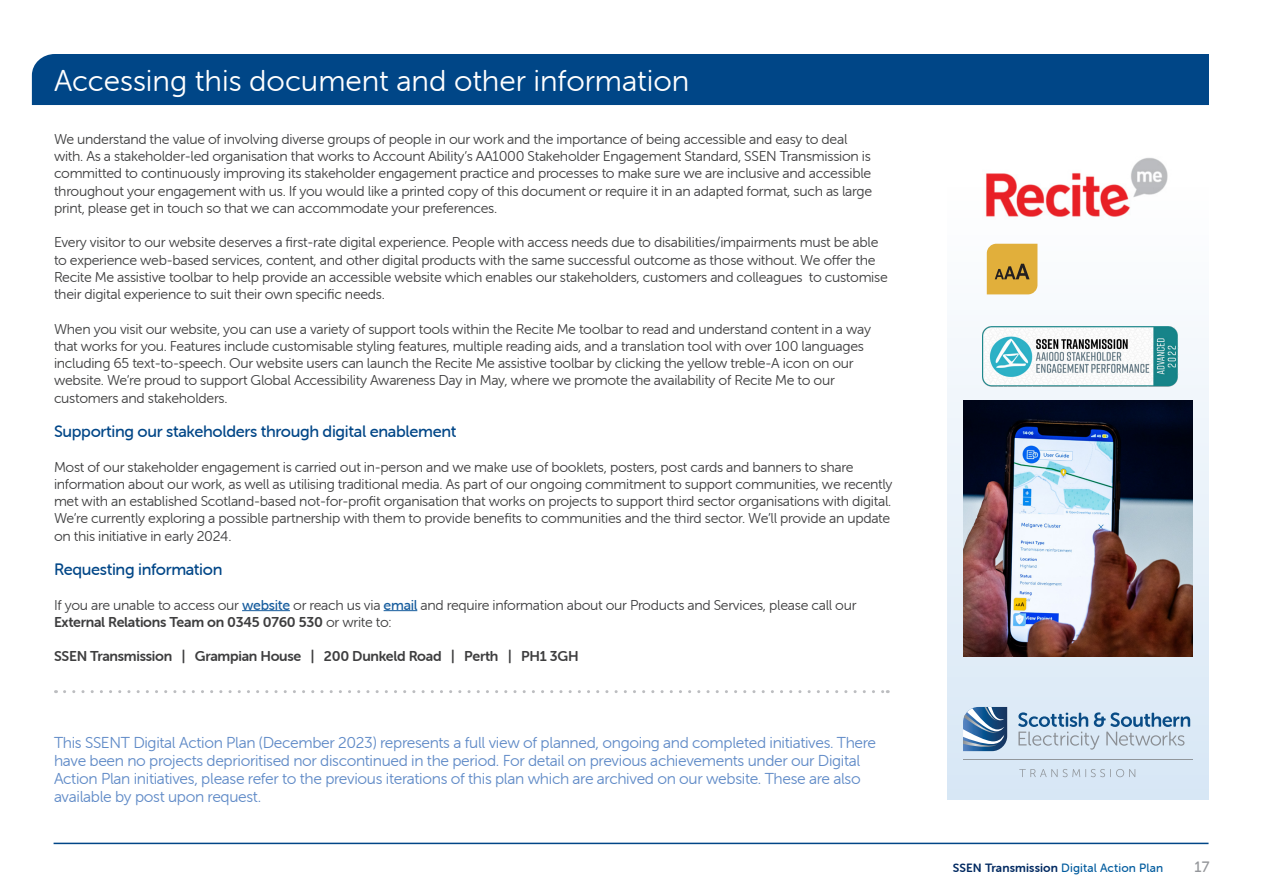
<style>
.page{position:relative;width:1263px;height:893px;background:#fff}
.page>*{position:absolute;margin:0;border:0;box-sizing:border-box;transform-origin:0 0}
.t1{font:30px "Museo Sans Rounded 300";color:#fff}
.t2{font:16.5px "Museo Sans Rounded 500";letter-spacing:-.02em;color:#004687}
.t3{font:15.75px/18px "Museo Sans Rounded 300";letter-spacing:-.02em;color:#5f8ac7}
.t4{font:15px "Museo Sans Rounded 500";color:#94969a}
.t5{font:14.25px/17.2px "Museo Sans Rounded 300";letter-spacing:-.02em;color:#3e3e3f}
.t6{font:14.25px "Museo Sans Rounded 700";letter-spacing:-.02em;color:#3e3e3f}
.t7{font:12px "Museo Sans Rounded 500";letter-spacing:.01em;color:#015b9e}
.s1{font-family:"Museo Sans Rounded 500";color:#175d9e}
.s2{font-family:"Museo Sans Rounded 700"}
.s3{font-family:"Museo Sans Rounded 700";color:#002961}
</style>
<div class="page">
<hr style="left:54px;top:843px;width:1154px;height:1px;background:#004687">
<div style="left:947px;top:89px;width:262px;height:710px;background:linear-gradient(to bottom,#fff,#d7e7f5)"></div>
<div style="left:32px;top:54px;width:1177px;height:51px;background:#004687"></div>
<hr style="left:242px;top:610px;width:48px;height:1px;background:#175d9e">
<hr style="left:384px;top:610px;width:33px;height:1px;background:#175d9e">
<svg style="left:65px;top:690px;width:823px;height:3px"></svg>
<img style="left:975px;top:149px;width:204px;height:83px">
<svg style="left:987px;top:244px;width:50px;height:50px;background:#d1a33b"></svg>
<img style="left:963px;top:401px;width:230px;height:255px">
<img style="left:963px;top:707px;width:44px;height:44px">
<svg style="left:963px;top:707px;width:41px;height:37px"></svg>
<img style="left:963px;top:740px;width:34px;height:8px">
<svg style="left:1018px;top:712px;width:172px;height:38px;background:#b5cadd"></svg>
<hr style="left:963px;top:759px;width:229px;height:1px;background:#92979c">
<svg style="left:1019px;top:769px;width:38px;height:8px"></svg>
<svg style="left:1063px;top:769px;width:72px;height:8px"></svg>
<img style="left:982px;top:326px;width:196px;height:61px">
<p class="t1" style="left:54px;top:64px;width:637px">Accessing this document and other information</p>
<p class="t5" style="left:54px;top:130px;width:820px">We understand the value of involving diverse groups of people in our work and the importance of being accessible and easy to deal with. As a stakeholder-led organisation that works to Account Ability’s AA1000 Stakeholder Engagement Standard, SSEN Transmission is committed to continuously improving its stakeholder engagement practice and processes to make sure we are inclusive and accessible throughout your engagement with us. If you would like a printed copy of this document or require it in an adapted format, such as large print, please get in touch so that we can accommodate your preferences.</p>
<p class="t5" style="left:54px;top:234px;width:835px">Every visitor to our website deserves a first-rate digital experience. People with access needs due to disabilities/impairments must be able to experience web-based services, content, and other digital products with the same successful outcome as those without. We offer the Recite Me assistive toolbar to help provide an accessible website which enables our stakeholders, customers and colleagues to customise their digital experience to suit their own specific needs.</p>
<p class="t5" style="left:54px;top:320px;width:818px">When you visit our website, you can use a variety of support tools within the Recite Me toolbar to read and understand content in a way that works for you. Features include customisable styling features, multiple reading aids, and a translation tool with over 100 languages including 65 text-to-speech. Our website users can launch the Recite Me assistive toolbar by clicking the yellow treble-A icon on our website. We’re proud to support Global Accessibility Awareness Day in May, where we promote the availability of Recite Me to our customers and stakeholders.</p>
<p class="t2" style="left:54px;top:422px;width:404px">Supporting our stakeholders through digital enablement</p>
<p class="t5" style="left:54px;top:458px;width:840px">Most of our stakeholder engagement is carried out in-person and we make use of booklets, posters, post cards and banners to share information about our work, as well as utilising traditional media. As part of our ongoing commitment to support communities, we recently met with an established Scotland-based not-for-profit organisation that works on projects to support third sector organisations with digital.<br>We’re currently exploring a possible partnership with them to provide benefits to communities and the third sector. We’ll provide an update on this initiative in early 2024.</p>
<p class="t2" style="left:54px;top:560px;width:170px">Requesting information</p>
<p class="t5" style="left:54px;top:596px;width:804px">If you are unable to access our <span class="s1">website</span> or reach us via <span class="s1">email</span> and require information about our Products and Services, please call our<br><span class="s2">External Relations Team on 0345 0760 530</span> or write to:</p>
<p class="t6" style="left:54px;top:648px;width:526px">SSEN Transmission | Grampian House | 200 Dunkeld Road | Perth | PH1 3GH</p>
<p class="t3" style="left:54px;top:734px;width:824px">This SSENT Digital Action Plan (December 2023) represents a full view of planned, ongoing and completed initiatives. There have been no projects deprioritised nor discontinued in the period. For detail on previous achievements under our Digital Action Plan initiatives, please refer to the previous iterations of this plan which are archived on our website. These are also available by post upon request.</p>
<p class="t7" style="left:953px;top:861px;width:212px"><span class="s3">SSEN Transmission</span> Digital Action Plan</p>
<p class="t4" style="left:1194px;top:858px;width:16px">17</p>
</div>
